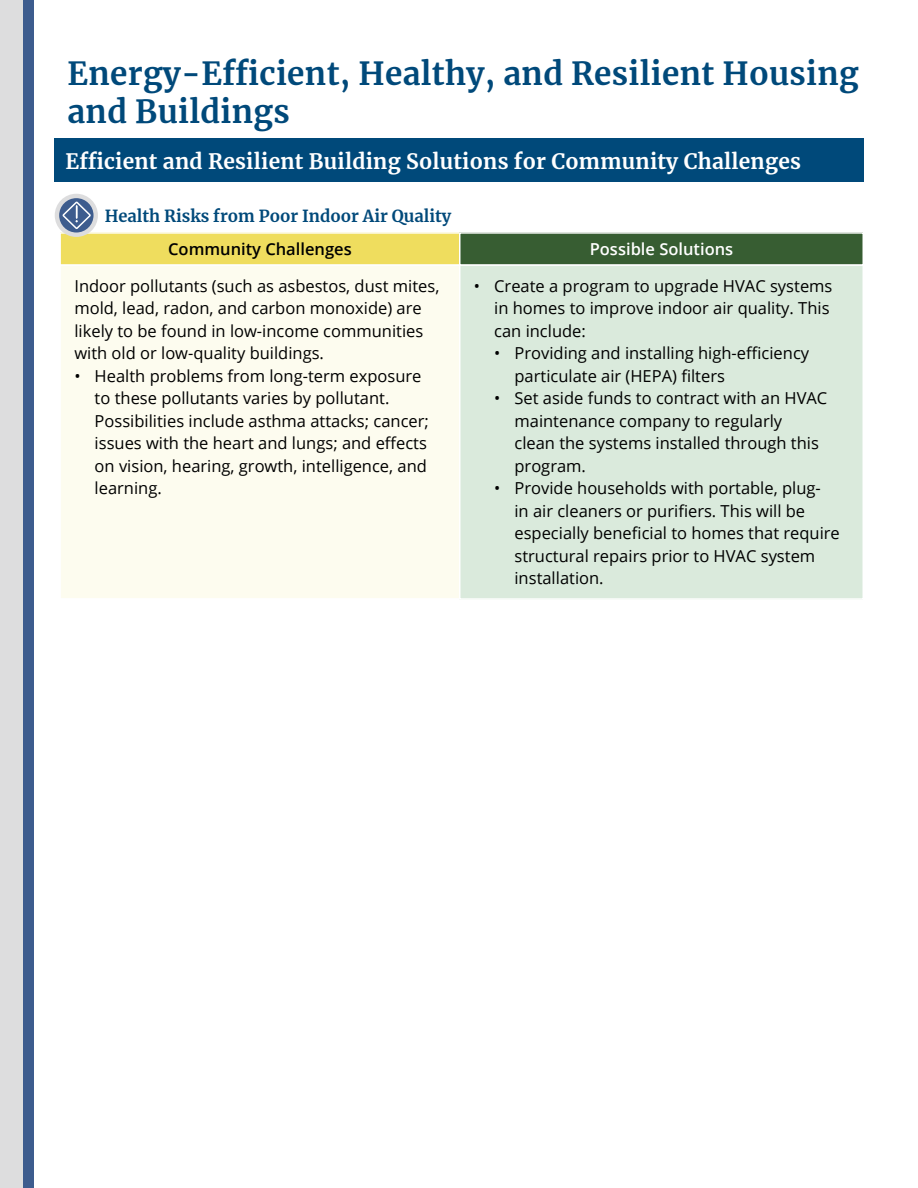
<style>
.page{position:relative;width:918px;height:1188px;background:#fff}
.page>*{position:absolute;margin:0;border:0;box-sizing:border-box;transform-origin:0 0}
.t1{font:700 31.5px/37.8px "Merriweather";letter-spacing:.01em;color:#00497a}
.t2{font:700 21px "Merriweather";letter-spacing:.01em;color:#fff}
.t3{font:16.5px/22.5px "Open Sans";color:#000}
.t4{font:700 16.5px "Merriweather";color:#00497a}
.t5{font:600 16.5px "Open Sans";color:#000}
.t6{font:600 16.5px "Open Sans";color:#fff}
</style>
<div class="page">
<div style="left:54px;top:138px;width:810px;height:43px;background:#00497a"></div>
<div style="left:0;top:0;width:34px;height:1188px;background:#ddddde"></div>
<div style="left:23px;top:0;width:11px;height:1188px;background:#3d5c8e"></div>
<div style="left:60px;top:265px;width:400px;height:334px;background:#fdfcef"></div>
<div style="left:59px;top:264px;width:401px;height:336px;border:2px solid #fff"></div>
<div style="left:460px;top:265px;width:403px;height:334px;background:#daeadc"></div>
<div style="left:459px;top:264px;width:405px;height:336px;border:2px solid #fff"></div>
<div style="left:60px;top:233px;width:400px;height:32px;background:#efdd5e"></div>
<div style="left:59px;top:232px;width:401px;height:34px;border:2px solid #fff"></div>
<div style="left:460px;top:233px;width:403px;height:32px;background:#375d32"></div>
<div style="left:459px;top:232px;width:405px;height:34px;border:2px solid #fff"></div>
<svg style="left:57px;top:196px;width:39px;height:39px"></svg>
<div style="left:55px;top:194px;width:43px;height:43px;border:4px solid #ddddde;border-radius:50%"></div>
<svg style="left:61px;top:200px;width:31px;height:31px"></svg>
<h1 class="t1" style="left:68px;top:54px;width:793px">Energy-Efficient, Healthy, and Resilient Housing and Buildings</h1>
<p class="t2" style="left:66px;top:146px;width:737px">Efficient and Resilient Building Solutions for Community Challenges</p>
<h3 class="t4" style="left:105px;top:205px;width:348px">Health Risks from Poor Indoor Air Quality</h3>
<p class="t5" style="left:168px;top:238px;width:185px">Community Challenges</p>
<p class="t6" style="left:590px;top:238px;width:145px">Possible Solutions</p>
<p class="t3" style="left:74px;top:274px;width:366px">Indoor pollutants (such as asbestos, dust mites, mold, lead, radon, and carbon monoxide) are likely to be found in low-income communities with old or low-quality buildings.</p>
<p class="t3" style="left:95px;top:364px;width:336px;text-indent:-20px">• Health problems from long-term exposure to these pollutants varies by pollutant.<br>Possibilities include asthma attacks; cancer; issues with the heart and lungs; and effects on vision, hearing, growth, intelligence, and learning.</p>
<p class="t3" style="left:494px;top:274px;width:340px;text-indent:-20px">• Create a program to upgrade HVAC systems in homes to improve indoor air quality. This can include:</p>
<p class="t3" style="left:514px;top:342px;width:296px;text-indent:-20px">• Providing and installing high-efficiency particulate air (HEPA) filters</p>
<p class="t3" style="left:514px;top:387px;width:314px;text-indent:-20px">• Set aside funds to contract with an HVAC maintenance company to regularly<br>clean the systems installed through this program.</p>
<p class="t3" style="left:514px;top:477px;width:327px;text-indent:-20px">• Provide households with portable, plug-<br>in air cleaners or purifiers. This will be especially beneficial to homes that require structural repairs prior to HVAC system installation.</p>
</div>
